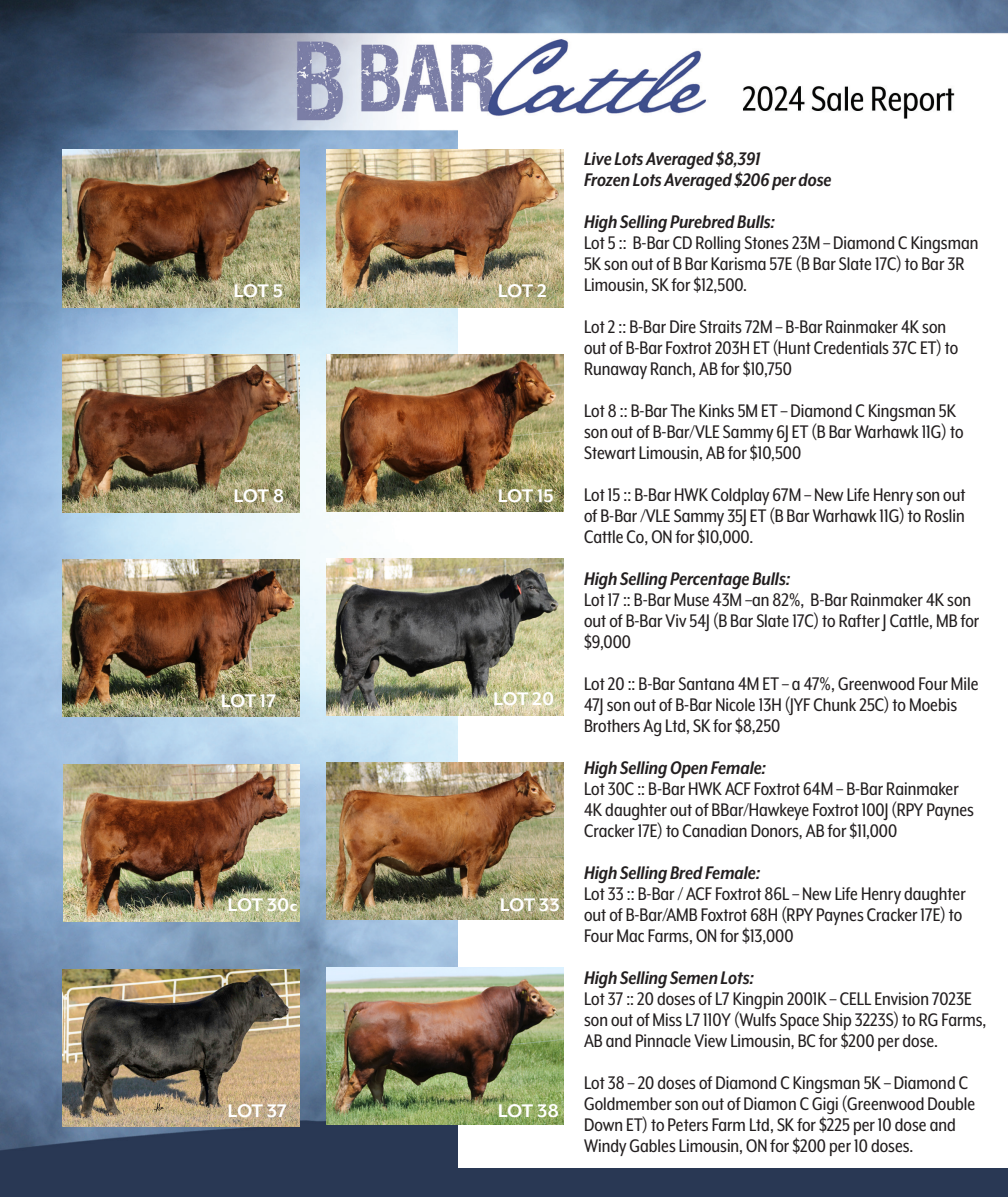
<style>
.page{position:relative;width:1008px;height:1197px;background:#fff}
.page>*{position:absolute;margin:0;border:0;box-sizing:border-box;transform-origin:0 0}
.Info_under_pics{font:21px/21px "Mr Eaves XL Mod Nar OT";color:#231f20}
.Info_under_pics-2{font:italic 700 21px "Mr Eaves XL Mod Nar OT";color:#231f20}
.t1{font:700 21px "Mr Eaves Mod OT";letter-spacing:-.02em;color:#fff}
</style>
<div class="page">
<img style="left:0;top:0;width:1008px;height:1197px">
<img style="left:63px;top:559px;width:237px;height:158px">
<div style="left:458px;top:128px;width:550px;height:1040px;background:#fff"></div>
<img style="left:327px;top:763px;width:237px;height:157px">
<img style="left:62px;top:355px;width:237px;height:157px">
<img style="left:63px;top:150px;width:236px;height:157px">
<img style="left:327px;top:558px;width:237px;height:158px">
<img style="left:63px;top:969px;width:237px;height:158px">
<img style="left:327px;top:354px;width:237px;height:158px">
<img style="left:327px;top:150px;width:237px;height:157px">
<img style="left:63px;top:764px;width:237px;height:158px">
<img style="left:327px;top:967px;width:237px;height:158px">
<p class="t1" style="left:234px;top:278px;width:51px">LOT 5</p>
<p class="t1" style="left:234px;top:484px;width:52px">LOT 8</p>
<p class="t1" style="left:498px;top:278px;width:51px">LOT 2</p>
<p class="t1" style="left:498px;top:484px;width:57px">LOT 15</p>
<p class="t1" style="left:221px;top:689px;width:57px">LOT 17</p>
<p class="t1" style="left:493px;top:687px;width:63px">LOT 20</p>
<p class="t1" style="left:228px;top:893px;width:71px">LOT 30c</p>
<p class="t1" style="left:500px;top:893px;width:61px">LOT 33</p>
<p class="t1" style="left:228px;top:1099px;width:61px">LOT 37</p>
<p class="t1" style="left:498px;top:1099px;width:63px">LOT 38</p>
<p class="Info_under_pics-2" style="left:584px;top:148px;width:178px">Live Lots Averaged $8,391</p>
<p class="Info_under_pics-2" style="left:584px;top:169px;width:249px">Frozen Lots Averaged $206 per dose</p>
<p class="Info_under_pics-2" style="left:584px;top:211px;width:192px">High Selling Purebred Bulls:</p>
<p class="Info_under_pics" style="left:584px;top:233px;width:396px">Lot 5 :: B-Bar CD Rolling Stones 23M – Diamond C Kingsman<br>5K son out of B Bar Karisma 57E (B Bar Slate 17C) to Bar 3R<br>Limousin, SK for $12,500.</p>
<p class="Info_under_pics" style="left:584px;top:317px;width:376px">Lot 2 :: B-Bar Dire Straits 72M – B-Bar Rainmaker 4K son out of B-Bar Foxtrot 203H ET (Hunt Credentials 37C ET) to<br>Runaway Ranch, AB for $10,750</p>
<p class="Info_under_pics" style="left:584px;top:401px;width:381px">Lot 8 :: B-Bar The Kinks 5M ET – Diamond C Kingsman 5K son out of B-Bar/VLE Sammy 6J ET (B Bar Warhawk 11G) to<br>Stewart Limousin, AB for $10,500</p>
<p class="Info_under_pics" style="left:584px;top:485px;width:383px;text-align:justify">Lot 15 :: B-Bar HWK Coldplay 67M – New Life Henry son out of B-Bar /VLE Sammy 35J ET (B Bar Warhawk 11G) to Roslin Cattle Co, ON for $10,000.</p>
<p class="Info_under_pics-2" style="left:584px;top:568px;width:207px">High Selling Percentage Bulls:</p>
<p class="Info_under_pics" style="left:584px;top:590px;width:397px">Lot 17 :: B-Bar Muse 43M –an 82%, B-Bar Rainmaker 4K son out of B-Bar Viv 54J (B Bar Slate 17C) to Rafter J Cattle, MB for $9,000</p>
<p class="Info_under_pics" style="left:584px;top:674px;width:396px">Lot 20 :: B-Bar Santana 4M ET – a 47%, Greenwood Four Mile<br>47J son out of B-Bar Nicole 13H (JYF Chunk 25C) to Moebis<br>Brothers Ag Ltd, SK for $8,250</p>
<p class="Info_under_pics-2" style="left:584px;top:757px;width:183px">High Selling Open Female:</p>
<p class="Info_under_pics" style="left:584px;top:779px;width:391px">Lot 30C :: B-Bar HWK ACF Foxtrot 64M – B-Bar Rainmaker<br>4K daughter out of BBar/Hawkeye Foxtrot 100J (RPY Paynes<br>Cracker 17E) to Canadian Donors, AB for $11,000</p>
<p class="Info_under_pics-2" style="left:584px;top:862px;width:177px">High Selling Bred Female:</p>
<p class="Info_under_pics" style="left:584px;top:884px;width:383px">Lot 33 :: B-Bar / ACF Foxtrot 86L – New Life Henry daughter out of B-Bar/AMB Foxtrot 68H (RPY Paynes Cracker 17E) to<br>Four Mac Farms, ON for $13,000</p>
<p class="Info_under_pics-2" style="left:584px;top:967px;width:171px">High Selling Semen Lots:</p>
<p class="Info_under_pics" style="left:584px;top:989px;width:404px">Lot 37 :: 20 doses of L7 Kingpin 2001K – CELL Envision 7023E son out of Miss L7 110Y (Wulfs Space Ship 3223S) to RG Farms,<br>AB and Pinnacle View Limousin, BC for $200 per dose.</p>
<p class="Info_under_pics" style="left:584px;top:1073px;width:393px">Lot 38 – 20 doses of Diamond C Kingsman 5K – Diamond C Goldmember son out of Diamon C Gigi (Greenwood Double Down ET) to Peters Farm Ltd, SK for $225 per 10 dose and Windy Gables Limousin, ON for $200 per 10 doses.</p>
</div>
